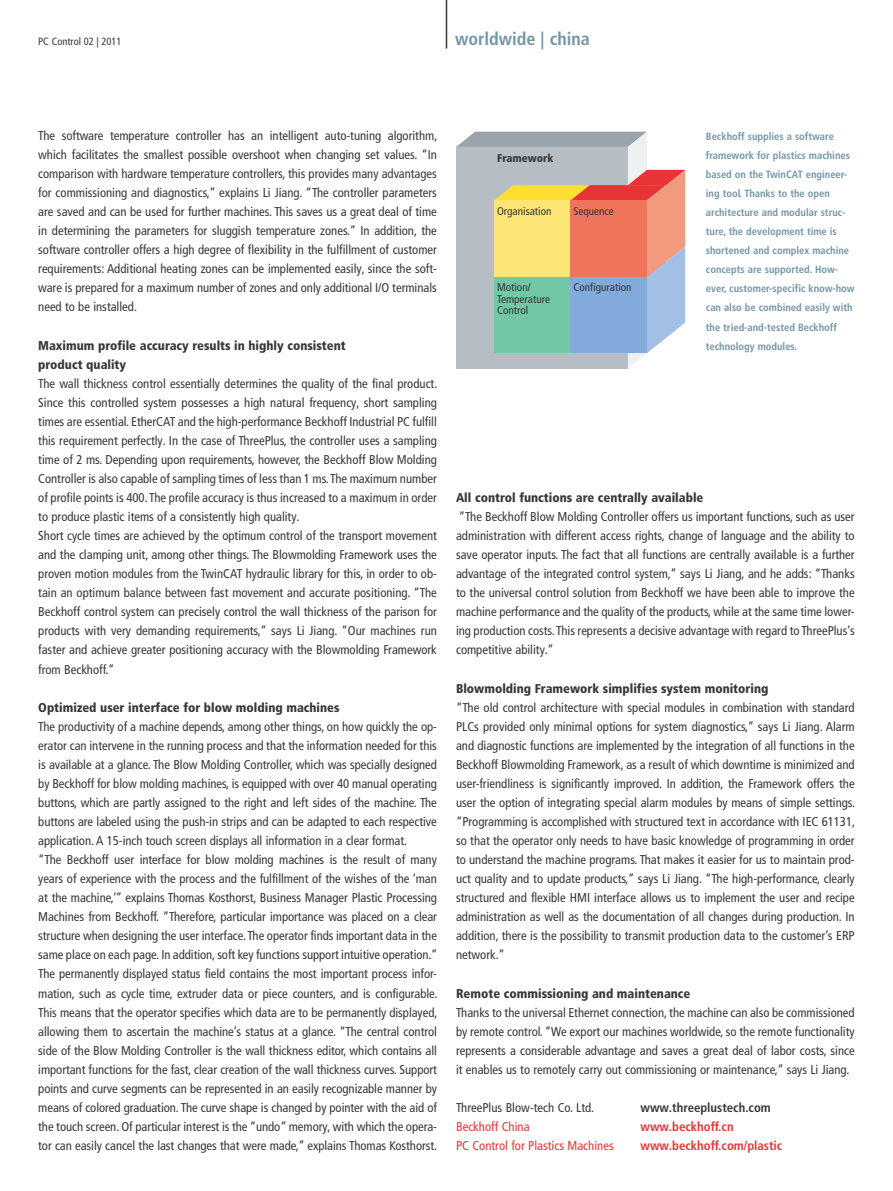
<style>
.page{position:relative;width:893px;height:1191px;background:#fff}
.page>*{position:absolute;margin:0;border:0;box-sizing:border-box;transform-origin:0 0}
.t1{font:700 condensed 18px "Frutiger LT Pro";color:#7396a6}
.t2{font:condensed 12.75px/19px "Frutiger LT Pro";letter-spacing:-.005em;color:#363739;text-align:justify}
.t3{font:900 condensed 12.75px/19px "Frutiger LT Pro";color:#363739}
.t4{font:condensed 12.75px "Frutiger LT Pro";color:#e83436}
.t5{font:700 condensed 12.75px "Frutiger LT Pro";color:#e83436}
.t6{font:700 condensed 12.75px "Frutiger LT Pro";color:#363739}
.t7{font:condensed 11.25px/11.2px "Frutiger";color:#363739}
.t8{font:900 condensed 11.25px "Frutiger";color:#363739}
.t9{font:700 condensed 10.5px/19px "Frutiger LT Pro";color:#7396a6}
.t10{font:condensed 10.5px "Frutiger LT Pro";color:#363739}
</style>
<div class="page">
<hr style="left:446px;top:0;width:1px;height:48px;background:#363739">
<svg style="left:456px;top:132px;width:229px;height:236px;background:#bfb6a8"></svg>
<p class="t10" style="left:38px;top:37px;width:85px">PC Control 02 | 2011</p>
<h1 class="t1" style="left:455px;top:32px;width:136px">worldwide | china</h1>
<p class="t2" style="left:38px;top:127px;width:401px">The software temperature controller has an intelligent auto-tuning algorithm, which facilitates the smallest possible overshoot when changing set values. “In comparison with hardware temperature controllers, this provides many advantages for commissioning and diagnostics,” explains Li Jiang. “The controller parameters are saved and can be used for further machines. This saves us a great deal of time in determining the parameters for sluggish temperature zones.” In addition, the software controller offers a high degree of flexibility in the fulfillment of customer requirements: Additional heating zones can be implemented easily, since the soft&shy;ware is prepared for a maximum number of zones and only additional I/O terminals need to be installed.</p>
<p class="t3" style="left:38px;top:337px;width:309px">Maximum profile accuracy results in highly consistent product quality</p>
<p class="t2" style="left:38px;top:375px;width:401px;text-align:left">The wall thickness control essentially determines the quality of the final product.<br>Since this controlled system possesses a high natural frequency, short sampling times are essential. EtherCAT and the high-performance Beckhoff Industrial PC fulfill this requirement perfectly. In the case of ThreePlus, the controller uses a sampling time of 2 ms. Depending upon requirements, however, the Beckhoff Blow Molding Controller is also capable of sampling times of less than 1 ms. The maximum number of profile points is 400. The profile accuracy is thus increased to a maximum in order to produce plastic items of a consistently high quality.<br>Short cycle times are achieved by the optimum control of the transport movement and the clamping unit, among other things. The Blowmolding Framework uses the proven motion modules from the TwinCAT hydraulic library for this, in order to ob&shy;tain an optimum balance between fast movement and accurate positioning. “The Beckhoff control system can precisely control the wall thickness of the parison for products with very demanding requirements,” says Li Jiang. “Our machines run faster and achieve greater positioning accuracy with the Blowmolding Framework from Beckhoff.”</p>
<p class="t3" style="left:38px;top:699px;width:303px">Optimized user interface for blow molding machines</p>
<p class="t2" style="left:38px;top:718px;width:401px;text-align:left">The productivity of a machine depends, among other things, on how quickly the op&shy;erator can intervene in the running process and that the information needed for this is available at a glance. The Blow Molding Controller, which was specially designed by Beckhoff for blow molding machines, is equipped with over 40 manual operating buttons, which are partly assigned to the right and left sides of the machine. The buttons are labeled using the push-in strips and can be adapted to each respective application. A 15-inch touch screen displays all information in a clear format.<br>“The Beckhoff user interface for blow molding machines is the result of many years of experience with the process and the fulfillment of the wishes of the ‘man at the machine,’” explains Thomas Kosthorst, Business Manager Plastic Processing Machines from Beckhoff. “Therefore, particular importance was placed on a clear structure when designing the user interface. The operator finds important data in the same place on each page. In addition, soft key functions support intuitive operation.” The permanently displayed status field contains the most important process infor&shy;mation, such as cycle time, extruder data or piece counters, and is configurable.<br>This means that the operator specifies which data are to be permanently displayed, allowing them to ascertain the machine’s status at a glance. “The central control side of the Blow Molding Controller is the wall thickness editor, which contains all important functions for the fast, clear creation of the wall thickness curves. Support points and curve segments can be represented in an easily recognizable manner by means of colored graduation. The curve shape is changed by pointer with the aid of the touch screen. Of particular interest is the “undo” memory, with which the opera&shy;tor can easily cancel the last changes that were made,” explains Thomas Kosthorst.</p>
<p class="t8" style="left:497px;top:153px;width:58px">Framework</p>
<p class="t7" style="left:497px;top:206px;width:56px">Organisation</p>
<p class="t7" style="left:573px;top:206px;width:42px">Sequence</p>
<p class="t7" style="left:497px;top:283px;width:54px">Motion/<br>Temperature<br>Control</p>
<p class="t7" style="left:573px;top:283px;width:60px">Configuration</p>
<p class="t9" style="left:706px;top:128px;width:150px">Beckhoff supplies a software framework for plastics machines based on the TwinCAT engineer&shy;ing tool. Thanks to the open architecture and modular struc&shy;ture, the development time is shortened and complex machine concepts are supported. How&shy;ever, customer-specific know-how can also be combined easily with the tried-and-tested Beckhoff technology modules.</p>
<p class="t3" style="left:456px;top:489px;width:249px">All control functions are centrally available</p>
<p class="t2" style="left:456px;top:508px;width:400px">“The Beckhoff Blow Molding Controller offers us important functions, such as user administration with different access rights, change of language and the ability to save operator inputs. The fact that all functions are centrally available is a further advantage of the integrated control system,” says Li Jiang, and he adds: “Thanks to the universal control solution from Beckhoff we have been able to improve the machine performance and the quality of the products, while at the same time lower&shy;ing production costs. This represents a decisive advantage with regard to ThreePlus’s competitive ability.”</p>
<p class="t3" style="left:456px;top:680px;width:314px">Blowmolding Framework simplifies system monitoring</p>
<p class="t2" style="left:456px;top:699px;width:401px">“The old control architecture with special modules in combination with standard PLCs provided only minimal options for system diagnostics,” says Li Jiang. Alarm and diagnostic functions are implemented by the integration of all functions in the Beckhoff Blowmolding Framework, as a result of which downtime is minimized and user-friendliness is significantly improved. In addition, the Framework offers the user the option of integrating special alarm modules by means of simple settings. “Programming is accomplished with structured text in accordance with IEC 61131, so that the operator only needs to have basic knowledge of programming in order to understand the machine programs. That makes it easier for us to maintain prod&shy;uct quality and to update products,” says Li Jiang. “The high-performance, clearly structured and flexible HMI interface allows us to implement the user and recipe administration as well as the documentation of all changes during production. In addition, there is the possibility to transmit production data to the customer’s ERP network.”</p>
<p class="t3" style="left:456px;top:985px;width:236px">Remote commissioning and maintenance</p>
<p class="t2" style="left:456px;top:1004px;width:400px">Thanks to the universal Ethernet connection, the machine can also be commissioned by remote control. “We export our machines worldwide, so the remote functionality represents a considerable advantage and saves a great deal of labor costs, since it enables us to remotely carry out commissioning or maintenance,” says Li Jiang.</p>
<p class="t2" style="left:456px;top:1099px;width:140px">ThreePlus Blow-tech Co. Ltd.</p>
<p class="t6" style="left:641px;top:1102px;width:132px">www.threeplustech.com</p>
<p class="t4" style="left:456px;top:1121px;width:75px">Beckhoff China</p>
<p class="t5" style="left:641px;top:1121px;width:95px">www.beckhoff.cn</p>
<p class="t4" style="left:456px;top:1140px;width:159px">PC Control for Plastics Machines</p>
<p class="t5" style="left:641px;top:1140px;width:143px">www.beckhoff.com/plastic</p>
</div>
